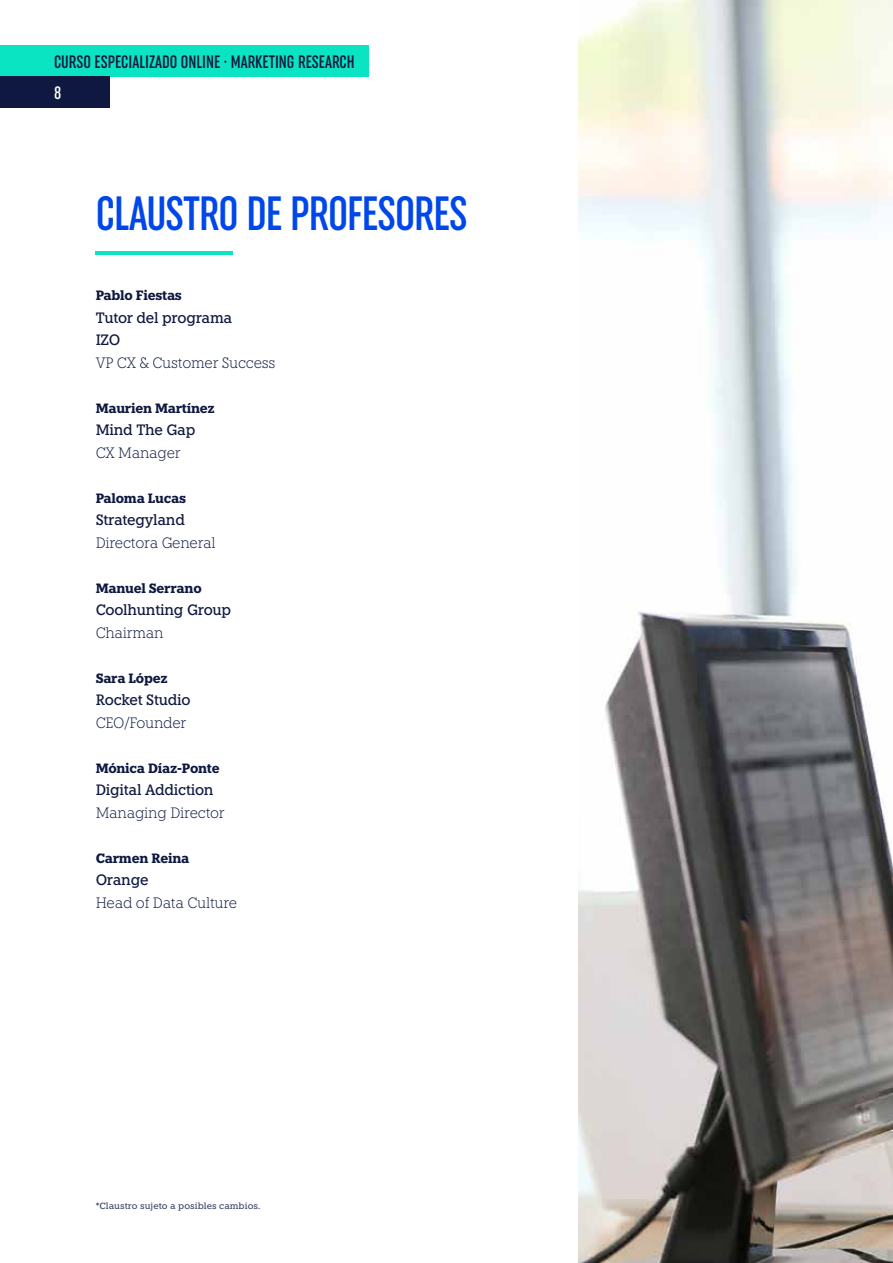
<style>
.page{position:relative;width:893px;height:1263px;background:#fff}
.page>*{position:absolute;margin:0;border:0;box-sizing:border-box;transform-origin:0 0}
.t1{font:500 extra-condensed 48px "Uniform";letter-spacing:-.02em;color:#0047e9}
.t2{font:500 extra-condensed 18px "Uniform";color:#0e1840}
.t3{font:500 extra-condensed 18px "Uniform";color:#fff}
.t4{font:300 15px "Knile";letter-spacing:-.02em;color:#0e1840;scale:.95 1}
.t5{font:500 15px/22.5px "Knile";letter-spacing:-.02em;color:#0e1840;scale:.95 1}
.t6{font:700 13.5px "Knile";letter-spacing:-.02em;color:#0e1840;scale:.95 1}
.t7{font:500 9px "Knile";color:#3e4666}
</style>
<div class="page">
<div style="left:0;top:45px;width:369px;height:31px;background:#0ae4c3"></div>
<div style="left:0;top:76px;width:110px;height:31px;background:#0e1840"></div>
<img style="left:578px;top:0;width:315px;height:1263px">
<hr style="left:96px;top:251px;width:137px;height:3px;background:#0ae4c3">
<p class="t2" style="left:54px;top:51px;width:302px">CURSO ESPECIALIZADO ONLINE · MARKETING RESEARCH</p>
<p class="t3" style="left:54px;top:82px;width:9px">8</p>
<h1 class="t1" style="left:96px;top:185px;width:373px">CLAUSTRO DE PROFESORES</h1>
<p class="t6" style="left:96px;top:287px;width:92px">Pablo Fiestas</p>
<p class="t5" style="left:96px;top:306px;width:145px">Tutor del programa<br>IZO</p>
<p class="t4" style="left:96px;top:354px;width:191px">VP CX &amp; Customer Success</p>
<p class="t6" style="left:96px;top:399px;width:127px">Maurien Martínez</p>
<p class="t5" style="left:96px;top:419px;width:106px">Mind The Gap</p>
<p class="t4" style="left:96px;top:444px;width:91px">CX Manager</p>
<p class="t6" style="left:96px;top:489px;width:97px">Paloma Lucas</p>
<p class="t5" style="left:96px;top:509px;width:96px">Strategyland</p>
<p class="t4" style="left:96px;top:534px;width:128px">Directora General</p>
<p class="t6" style="left:96px;top:579px;width:113px">Manuel Serrano</p>
<p class="t5" style="left:96px;top:599px;width:144px">Coolhunting Group</p>
<p class="t4" style="left:96px;top:624px;width:73px">Chairman</p>
<p class="t6" style="left:96px;top:669px;width:77px">Sara López</p>
<p class="t5" style="left:96px;top:689px;width:101px">Rocket Studio</p>
<p class="t4" style="left:96px;top:714px;width:97px">CEO/Founder</p>
<p class="t6" style="left:96px;top:759px;width:132px">Mónica Díaz-Ponte</p>
<p class="t5" style="left:96px;top:779px;width:126px">Digital Addiction</p>
<p class="t4" style="left:96px;top:804px;width:137px">Managing Director</p>
<p class="t6" style="left:96px;top:849px;width:100px">Carmen Reina</p>
<p class="t5" style="left:96px;top:869px;width:57px">Orange</p>
<p class="t4" style="left:96px;top:894px;width:151px">Head of Data Culture</p>
<p class="t7" style="left:96px;top:1200px;width:166px">*Claustro sujeto a posibles cambios.</p>
</div>
